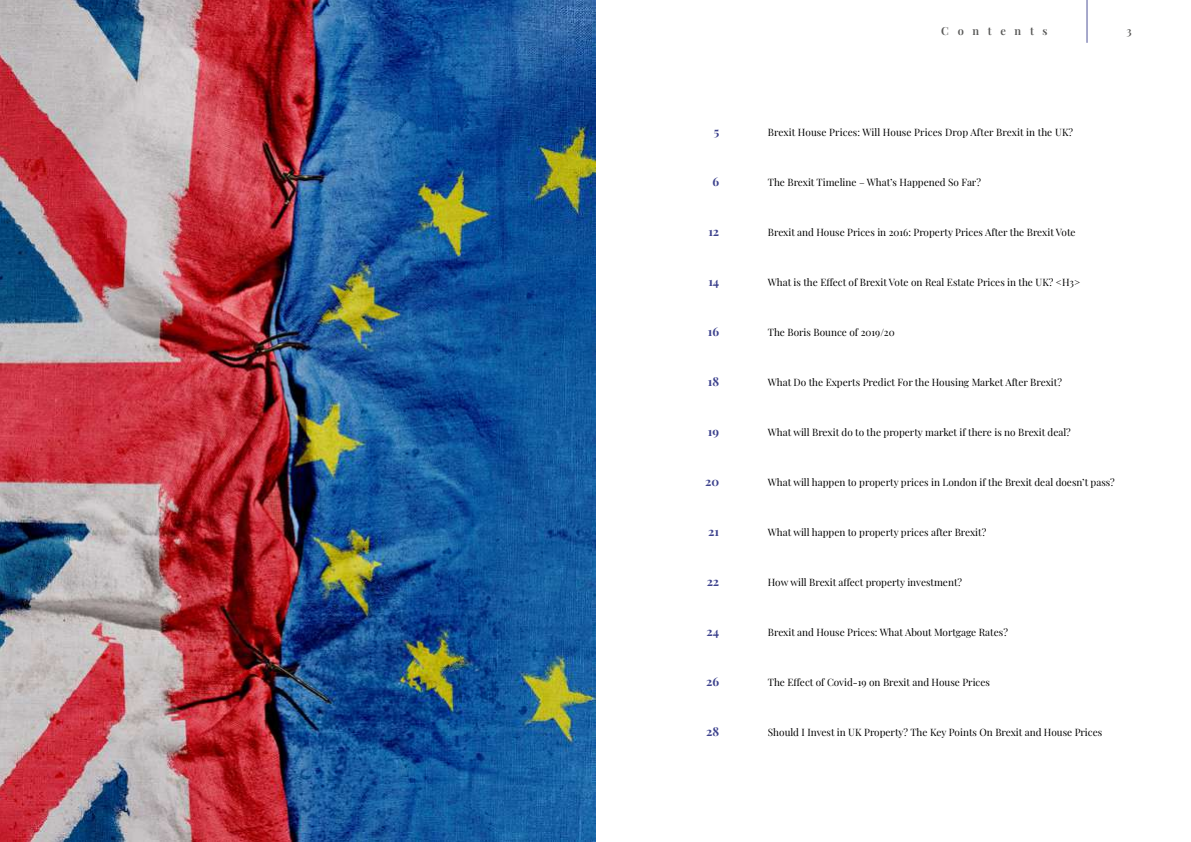
<style>
.page{position:relative;width:1191px;height:842px;background:#fff}
.page>*{position:absolute;margin:0;border:0;box-sizing:border-box;transform-origin:0 0}
.t1{font:700 12px "Playfair Display";color:#3d428d}
.t2{font:600 11px "Playfair Display";letter-spacing:.79em;color:#575756}
.t3{font:10px "Playfair Display";color:#000}
</style>
<div class="page">
<hr style="left:1086px;top:0;width:1px;height:43px;background:#505398">
<img style="left:0;top:0;width:595px;height:842px">
<p class="t2" style="left:941px;top:22px;width:108px">Contents</p>
<p class="t2" style="left:1126px;top:22px;width:7px">3</p>
<p class="t1" style="left:714px;top:122px;width:7px">5</p>
<p class="t1" style="left:712px;top:172px;width:8px">6</p>
<p class="t3" style="left:768px;top:124px;width:307px">Brexit House Prices: Will House Prices Drop After Brexit in the UK?</p>
<p class="t3" style="left:768px;top:174px;width:215px">The Brexit Timeline – What’s Happened So Far?</p>
<p class="t1" style="left:708px;top:222px;width:12px">12</p>
<p class="t3" style="left:768px;top:224px;width:309px">Brexit and House Prices in 2016: Property Prices After the Brexit Vote</p>
<p class="t1" style="left:708px;top:272px;width:12px">14</p>
<p class="t1" style="left:708px;top:322px;width:13px">16</p>
<p class="t3" style="left:768px;top:274px;width:314px">What is the Effect of Brexit Vote on Real Estate Prices in the UK? &lt;H3&gt;</p>
<p class="t3" style="left:768px;top:324px;width:128px">The Boris Bounce of 2019/20</p>
<p class="t1" style="left:708px;top:372px;width:13px">18</p>
<p class="t3" style="left:768px;top:374px;width:295px">What Do the Experts Predict For the Housing Market After Brexit?</p>
<p class="t1" style="left:708px;top:422px;width:13px">19</p>
<p class="t3" style="left:768px;top:424px;width:304px">What will Brexit do to the property market if there is no Brexit deal?</p>
<p class="t1" style="left:705px;top:472px;width:16px">20</p>
<p class="t3" style="left:768px;top:474px;width:348px">What will happen to property prices in London if the Brexit deal doesn’t pass?</p>
<p class="t1" style="left:708px;top:522px;width:12px">21</p>
<p class="t3" style="left:768px;top:524px;width:220px">What will happen to property prices after Brexit?</p>
<p class="t1" style="left:706px;top:572px;width:14px">22</p>
<p class="t3" style="left:768px;top:574px;width:196px">How will Brexit affect property investment?</p>
<p class="t1" style="left:706px;top:622px;width:14px">24</p>
<p class="t1" style="left:706px;top:672px;width:15px">26</p>
<p class="t3" style="left:768px;top:624px;width:241px">Brexit and House Prices: What About Mortgage Rates?</p>
<p class="t3" style="left:768px;top:674px;width:223px">The Effect of Covid-19 on Brexit and House Prices</p>
<p class="t1" style="left:706px;top:722px;width:15px">28</p>
<p class="t3" style="left:768px;top:724px;width:336px">Should I Invest in UK Property? The Key Points On Brexit and House Prices</p>
</div>
